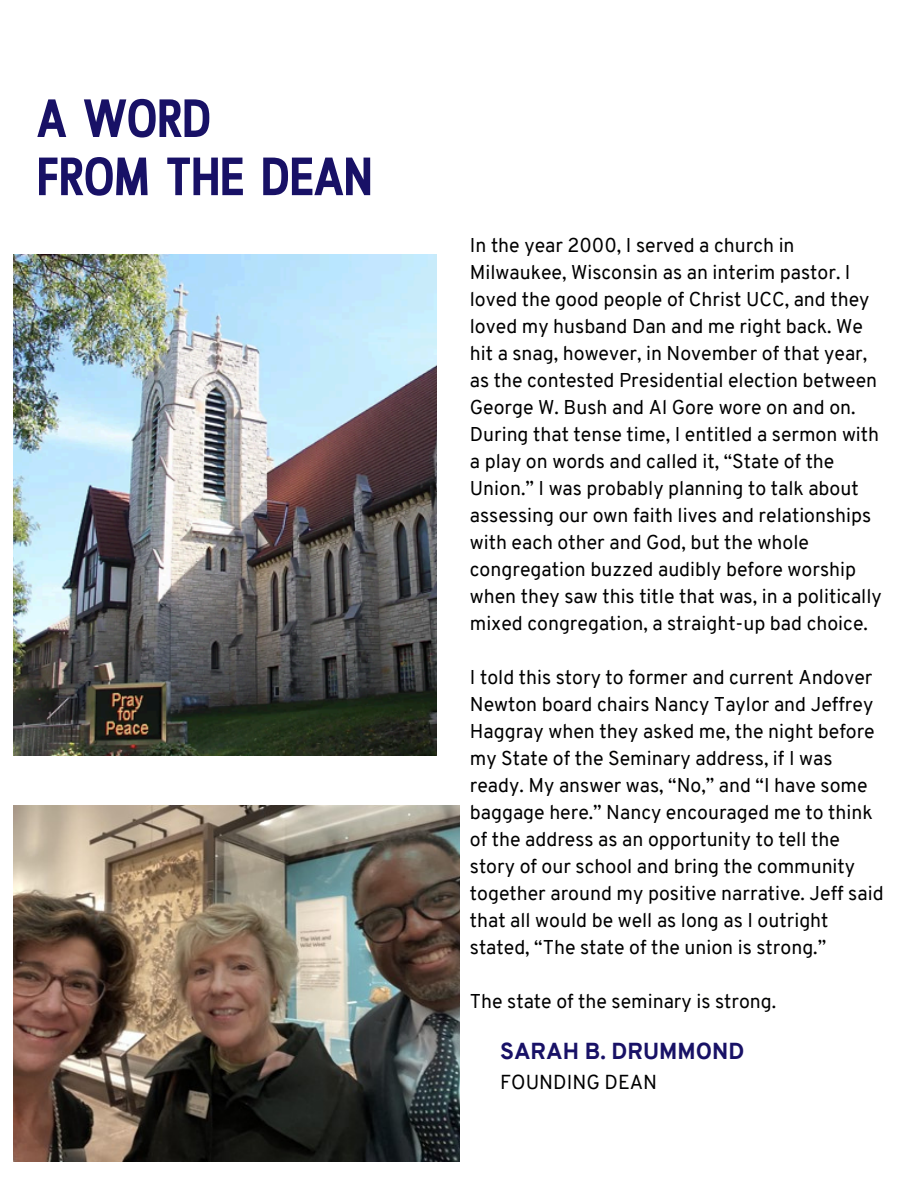
<style>
.page{position:relative;width:918px;height:1188px;background:#fff}
.page>*{position:absolute;margin:0;border:0;box-sizing:border-box;transform-origin:0 0}
.t1{font:700 53.7px/58.2px "Cloud Cond";color:#181166}
.t2{font:800 22.5px "Overpass";color:#181166}
.t3{font:19.8px "Overpass";color:#000001}
.t4{font:19.5px/27px "Overpass";color:#000001}
</style>
<div class="page">
<img style="left:14px;top:254px;width:423px;height:502px">
<img style="left:14px;top:805px;width:445px;height:357px">
<p class="t1" style="left:37px;top:94px;width:337px">A WORD<br>FROM THE DEAN</p>
<p class="t4" style="left:470px;top:234px;width:413px">In the year 2000, I served a church in Milwaukee, Wisconsin as an interim pastor. I loved the good people of Christ UCC, and they loved my husband Dan and me right back. We hit a snag, however, in November of that year, as the contested Presidential election between George W. Bush and Al Gore wore on and on.<br>During that tense time, I entitled a sermon with a play on words and called it, “State of the Union.” I was probably planning to talk about assessing our own faith lives and relationships with each other and God, but the whole congregation buzzed audibly before worship when they saw this title that was, in a politically mixed congregation, a straight-up bad choice.</p>
<h2 class="t4" style="left:470px;top:666px;width:415px">I told this story to former and current Andover Newton board chairs Nancy Taylor and Jeffrey Haggray when they asked me, the night before my State of the Seminary address, if I was ready. My answer was, “No,” and “I have some baggage here.” Nancy encouraged me to think of the address as an opportunity to tell the story of our school and bring the community together around my positive narrative. Jeff said that all would be well as long as I outright stated, “The state of the union is strong.”</h2>
<h3 class="t4" style="left:470px;top:990px;width:308px">The state of the seminary is strong.</h3>
<h1 class="t2" style="left:500px;top:1042px;width:246px">SARAH B. DRUMMOND</h1>
<p class="t3" style="left:500px;top:1074px;width:159px">FOUNDING DEAN</p>
</div>
